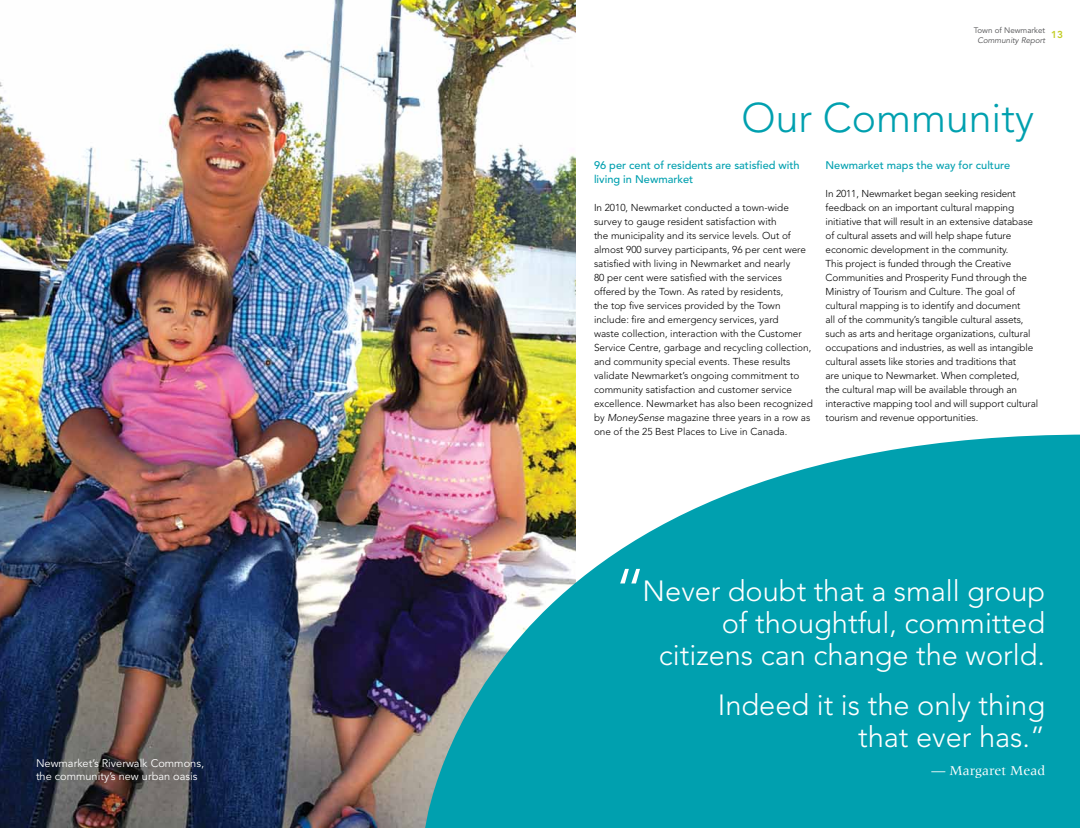
<style>
.page{position:relative;width:1080px;height:828px;background:#fff}
.page>*{position:absolute;margin:0;border:0;box-sizing:border-box;transform-origin:0 0}
.t1{font:300 64px "Avenir";color:#fff}
.t2{font:300 41px "Avenir";color:#00a0af}
.t3{font:300 29px/32px "Avenir";color:#fff;text-align:right}
.t4{font:14px "Meridien";color:#fff}
.t5{font:500 11px/14px "Avenir";color:#00a0af}
.t6{font:11px/13px "Avenir";color:#fff}
.t7{font:300 10px/14px "Avenir";letter-spacing:-.01em;color:#000}
.t8{font:800 10px "Avenir";color:#c2cd23}
.t9{font:8px "Avenir";color:#4d4d4f}
.t10{font:italic 8px "Avenir";color:#4d4d4f}
.s1{font-style:italic}
</style>
<div class="page">
<img style="left:0;top:0;width:576px;height:828px">
<svg style="left:424px;top:435px;width:656px;height:393px;background:#2fa4af"></svg>
<p class="t6" style="left:36px;top:757px;width:170px">Newmarket’s Riverwalk Commons, the community’s new urban oasis</p>
<p class="t9" style="left:974px;top:26px;width:73px">Town of Newmarket</p>
<p class="t10" style="left:977px;top:35px;width:69px">Community Report</p>
<p class="t8" style="left:1051px;top:29px;width:13px">13</p>
<h2 class="t2" style="left:742px;top:93px;width:294px">Our Community</h2>
<p class="t5" style="left:594px;top:158px;width:207px">96 per cent of residents are satisfied with living in Newmarket</p>
<p class="t7" style="left:594px;top:201px;width:220px">In 2010, Newmarket conducted a town-wide survey to gauge resident satisfaction with<br>the municipality and its service levels. Out of almost 900 survey participants, 96 per cent were satisfied with living in Newmarket and nearly<br>80 per cent were satisfied with the services offered by the Town. As rated by residents,<br>the top five services provided by the Town include: fire and emergency services, yard<br>waste collection, interaction with the Customer Service Centre, garbage and recycling collection, and community special events. These results validate Newmarket’s ongoing commitment to community satisfaction and customer service excellence. Newmarket has also been recognized by <span class="s1">MoneySense</span> magazine three years in a row as one of the 25 Best Places to Live in Canada.</p>
<p class="t5" style="left:826px;top:158px;width:186px">Newmarket maps the way for culture</p>
<p class="t7" style="left:826px;top:187px;width:214px">In 2011, Newmarket began seeking resident feedback on an important cultural mapping initiative that will result in an extensive database of cultural assets and will help shape future economic development in the community.<br>This project is funded through the Creative Communities and Prosperity Fund through the Ministry of Tourism and Culture. The goal of cultural mapping is to identify and document<br>all of the community’s tangible cultural assets, such as arts and heritage organizations, cultural occupations and industries, as well as intangible cultural assets like stories and traditions that<br>are unique to Newmarket. When completed,<br>the cultural map will be available through an interactive mapping tool and will support cultural tourism and revenue opportunities.</p>
<h1 class="t1" style="left:613px;top:555px;width:35px">“</h1>
<h3 class="t3" style="left:643px;top:575px;width:404px">Never doubt that a small group of thoughtful, committed citizens can change the world.</h3>
<h3 class="t3" style="left:718px;top:689px;width:329px">Indeed it is the only thing that ever has.”</h3>
<h3 class="t4" style="left:932px;top:763px;width:115px">— Margaret Mead</h3>
</div>
